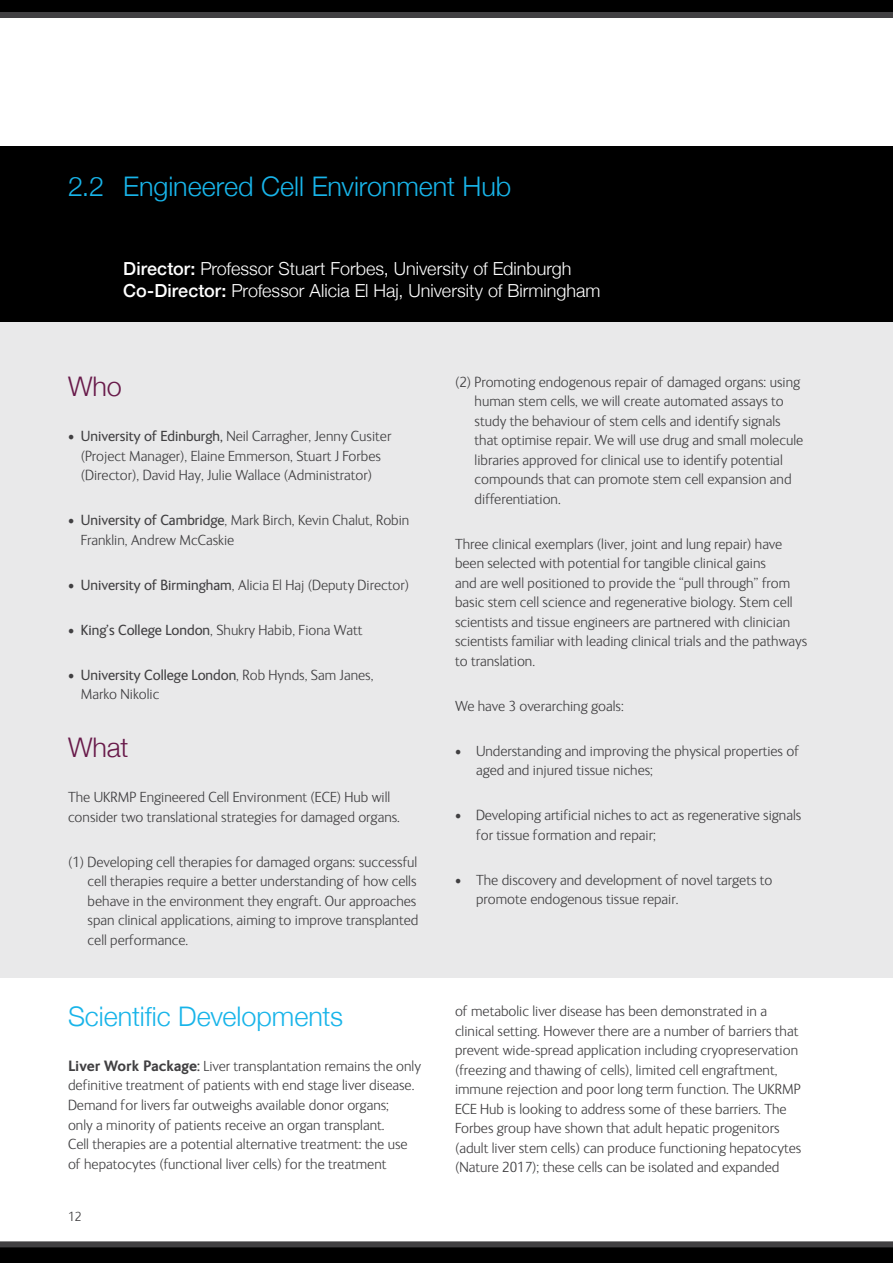
<style>
.page{position:relative;width:893px;height:1263px;background:#fff}
.page>*{position:absolute;margin:0;border:0;box-sizing:border-box;transform-origin:0 0}
.H2_Sub_Heading{font:300 27px "Helvetica Neue";letter-spacing:-.005em;color:#18b4e9}
.H2_Sub_Heading-2{font:300 27px "Helvetica Neue";letter-spacing:-.005em;color:#681a4a}
.name{font:300 18px "Helvetica Neue";color:#fff}
.H2_Sub_Heading-3{font:300 18px "Helvetica Neue";color:#fff}
.body_text{font:300 15px/19.5px "FS Ingrid";color:#414042}
.body_text_bullet{font:300 15px/19.5px "FS Ingrid";color:#414042}
.t1{font:300 13.5px "FS Ingrid";color:#414042}
.s1{font-weight:500}
.s2{font-weight:400}
.s3{font-weight:700}
</style>
<div class="page">
<svg style="left:0;top:0;width:893px;height:18px;background:#151516"></svg>
<svg style="left:0;top:1241px;width:893px;height:22px;background:#161516"></svg>
<div style="left:0;top:322px;width:893px;height:656px;background:#e9e9ea"></div>
<div style="left:0;top:146px;width:893px;height:176px;background:#000"></div>
<p class="H2_Sub_Heading" style="left:68px;top:164px;width:445px">2.2 Engineered Cell Environment Hub</p>
<p class="H2_Sub_Heading-3" style="left:123px;top:254px;width:450px"><span class="s1">Director:</span> Professor Stuart Forbes, University of Edinburgh</p>
<p class="name" style="left:123px;top:276px;width:479px"><span class="s1">Co-Director:</span> Professor Alicia El Haj, University of Birmingham</p>
<p class="H2_Sub_Heading-2" style="left:68px;top:365px;width:55px">Who</p>
<p class="body_text_bullet" style="left:68px;top:427px;width:325px;text-align:center">• <span class="s2">University of Edinburgh,</span> Neil Carragher, Jenny Cusiter (Project Manager), Elaine Emmerson, Stuart J Forbes (Director), David Hay, Julie Wallace (Administrator)</p>
<p class="body_text_bullet" style="left:81px;top:511px;width:330px;text-indent:-13px">• <span class="s2">University of Cambridge</span>, Mark Birch, Kevin Chalut, Robin<br>Franklin, Andrew McCaskie</p>
<p class="body_text_bullet" style="left:68px;top:575px;width:343px">• <span class="s2">University of Birmingham</span>, Alicia El Haj (Deputy Director)</p>
<p class="body_text_bullet" style="left:68px;top:620px;width:296px">• <span class="s2">King’s College London</span>, Shukry Habib, Fiona Watt</p>
<p class="body_text_bullet" style="left:81px;top:665px;width:294px;text-indent:-13px">• <span class="s2">University College London</span>, Rob Hynds, Sam Janes,<br>Marko Nikolic</p>
<p class="H2_Sub_Heading-2" style="left:68px;top:726px;width:62px">What</p>
<p class="body_text" style="left:68px;top:788px;width:334px">The UKRMP Engineered Cell Environment (ECE) Hub will consider two translational strategies for damaged organs.</p>
<p class="body_text" style="left:88px;top:852px;width:332px;text-indent:-20px">(1) Developing cell therapies for damaged organs: successful cell therapies require a better understanding of how cells behave in the environment they engraft. Our approaches span clinical applications, aiming to improve transplanted cell performance.</p>
<p class="H2_Sub_Heading" style="left:68px;top:994px;width:277px">Scientific Developments</p>
<p class="body_text" style="left:68px;top:1056px;width:354px"><span class="s3">Liver Work Package:</span> Liver transplantation remains the only definitive treatment of patients with end stage liver disease.<br>Demand for livers far outweighs available donor organs;<br>only a minority of patients receive an organ transplant.<br>Cell therapies are a potential alternative treatment: the use of hepatocytes (functional liver cells) for the treatment</p>
<p class="t1" style="left:68px;top:1210px;width:15px">12</p>
<p class="body_text" style="left:475px;top:372px;width:330px;text-indent:-20px">(2) Promoting endogenous repair of damaged organs: using human stem cells, we will create automated assays to study the behaviour of stem cells and identify signals that optimise repair. We will use drug and small molecule libraries approved for clinical use to identify potential compounds that can promote stem cell expansion and differentiation.</p>
<p class="body_text" style="left:455px;top:534px;width:354px">Three clinical exemplars (liver, joint and lung repair) have been selected with potential for tangible clinical gains<br>and are well positioned to provide the “pull through” from basic stem cell science and regenerative biology. Stem cell scientists and tissue engineers are partnered with clinician scientists familiar with leading clinical trials and the pathways to translation.</p>
<p class="body_text" style="left:455px;top:696px;width:170px">We have 3 overarching goals:</p>
<p class="body_text" style="left:476px;top:741px;width:325px;text-indent:-21px">• Understanding and improving the physical properties of aged and injured tissue niches;</p>
<p class="body_text" style="left:476px;top:806px;width:327px;text-indent:-21px">• Developing artificial niches to act as regenerative signals for tissue formation and repair;</p>
<p class="body_text" style="left:476px;top:870px;width:298px;text-indent:-21px">• The discovery and development of novel targets to promote endogenous tissue repair.</p>
<p class="body_text" style="left:455px;top:1002px;width:348px">of metabolic liver disease has been demonstrated in a clinical setting. However there are a number of barriers that prevent wide-spread application including cryopreservation (freezing and thawing of cells), limited cell engraftment, immune rejection and poor long term function. The UKRMP ECE Hub is looking to address some of these barriers. The Forbes group have shown that adult hepatic progenitors (adult liver stem cells) can produce functioning hepatocytes (Nature 2017); these cells can be isolated and expanded</p>
</div>
